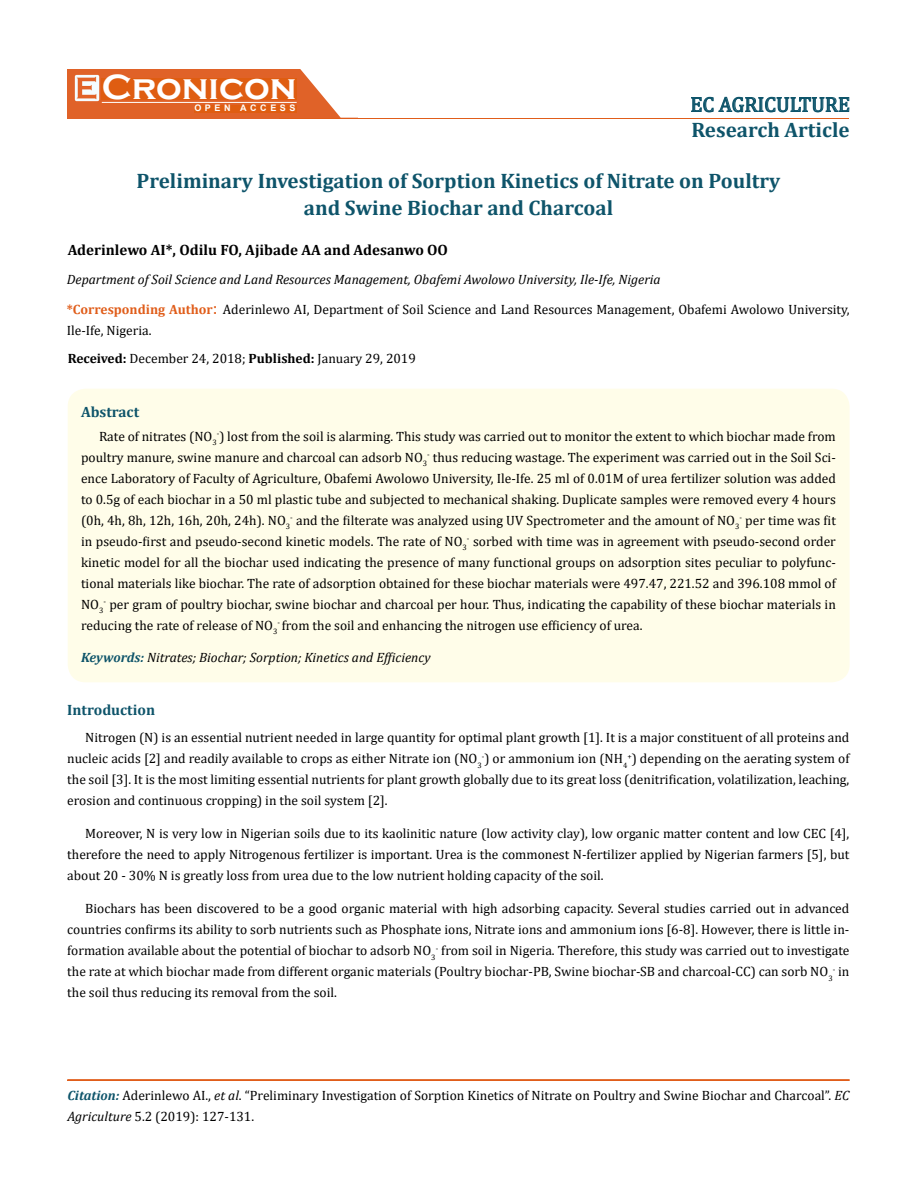
<style>
.page{position:relative;width:917px;height:1190px;background:#fff}
.page>*{position:absolute;margin:0;border:0;box-sizing:border-box;transform-origin:0 0}
.t1{font:700 36px "Copperplate Gothic";color:#fff}
.t2{font:700 21px/27px "Cambria";color:#0e546a;text-align:center}
.t3{font:21px "Cambria";color:#0e546a}
.t4{font:700 15px "Cambria";color:#000}
.t5{font:700 15px "Cambria";color:#0e546a}
.t6{font:13.5px/21px "Cambria";color:#000;text-align:justify}
.t7{font:italic 13.5px "Cambria";color:#000}
.t8{font:700 9px "Arial";letter-spacing:.4em;color:#fff}
.s1{font-weight:700;color:#e05d1a}
.s2{font-size:18px;color:#e05d1a}
.s3{font-weight:700}
.s4{font-weight:700;color:#0e546a}
.s5{font-weight:700;font-style:italic;color:#0e546a}
.s6{font-style:italic}
</style>
<div class="page">
<div style="left:67px;top:70px;width:290px;height:49px;background:#e06228"></div>
<svg style="left:300px;top:69px;width:58px;height:49px"></svg>
<img style="left:75px;top:75px;width:24px;height:26px">
<div style="left:102px;top:79px;width:195px;height:21px;background:#df5d11"></div>
<div style="left:194px;top:105px;width:103px;height:7px;background:#df5d11"></div>
<svg style="left:691px;top:97px;width:158px;height:15px"></svg>
<hr style="left:102px;top:102px;width:194px;height:1px;background:#fff">
<hr style="left:279px;top:118px;width:569px;height:1px;background:#e05d1a">
<hr style="left:67px;top:1080px;width:782px;height:1px;background:#e05d1a">
<div style="left:67px;top:1079px;width:782px;height:1px;border:1px solid #e05d1a"></div>
<div style="left:68px;top:388px;width:781px;height:294px;background:#fffde9;border-radius:18px"></div>
<h1 class="t1" style="left:102px;top:68px;width:196px">Cronicon</h1>
<p class="t8" style="left:194px;top:102px;width:103px">OPEN ACCESS</p>
<h2 class="t3" style="left:690px;top:92px;width:161px">EC AGRICULTURE</h2>
<h2 class="t2" style="left:691px;top:116px;width:160px">Research Article</h2>
<h2 class="t2" style="left:136px;top:166px;width:645px">Preliminary Investigation of Sorption Kinetics of Nitrate on Poultry and Swine Biochar and Charcoal</h2>
<p class="t4" style="left:68px;top:239px;width:382px">Aderinlewo AI*, Odilu FO, Ajibade AA and Adesanwo OO</p>
<p class="t7" style="left:67px;top:269px;width:595px">Department of Soil Science and Land Resources Management, Obafemi Awolowo University, Ile-Ife, Nigeria</p>
<p class="t6" style="left:67px;top:299px;width:784px"><span class="s1">*Corresponding Author</span><span class="s2">:</span> Aderinlewo AI, Department of Soil Science and Land Resources Management, Obafemi Awolowo University,<br>Ile-Ife, Nigeria.</p>
<p class="t6" style="left:68px;top:347px;width:350px"><span class="s3">Received:</span> December 24, 2018; <span class="s3">Published:</span> January 29, 2019</p>
<p class="t5" style="left:81px;top:401px;width:60px">Abstract</p>
<p class="t6" style="left:81px;top:425px;width:756px;text-indent:18px">Rate of nitrates (NO<sub>3</sub><sup>-</sup>) lost from the soil is alarming. This study was carried out to monitor the extent to which biochar made from poultry manure, swine manure and charcoal can adsorb NO<sub>3</sub><sup>-</sup> thus reducing wastage. The experiment was carried out in the Soil Sci&shy;ence Laboratory of Faculty of Agriculture, Obafemi Awolowo University, Ile-Ife. 25 ml of 0.01M of urea fertilizer solution was added to 0.5g of each biochar in a 50 ml plastic tube and subjected to mechanical shaking. Duplicate samples were removed every 4 hours (0h, 4h, 8h, 12h, 16h, 20h, 24h). NO<sub>3</sub><sup>-</sup> and the filterate was analyzed using UV Spectrometer and the amount of NO<sub>3</sub><sup>-</sup> per time was fit in pseudo-first and pseudo-second kinetic models. The rate of NO<sub>3</sub><sup>-</sup> sorbed with time was in agreement with pseudo-second order kinetic model for all the biochar used indicating the presence of many functional groups on adsorption sites peculiar to polyfunc&shy;tional materials like biochar. The rate of adsorption obtained for these biochar materials were 497.47, 221.52 and 396.108 mmol of NO<sub>3</sub><sup>-</sup> per gram of poultry biochar, swine biochar and charcoal per hour. Thus, indicating the capability of these biochar materials in reducing the rate of release of NO<sub>3</sub><sup>-</sup> from the soil and enhancing the nitrogen use efficiency of urea.</p>
<p class="t7" style="left:81px;top:648px;width:351px"><span class="s4">Keywords:</span> Nitrates; Biochar; Sorption; Kinetics and Efficiency</p>
<p class="t5" style="left:67px;top:699px;width:89px">Introduction</p>
<p class="t6" style="left:67px;top:727px;width:783px;text-indent:18px">Nitrogen (N) is an essential nutrient needed in large quantity for optimal plant growth [1]. It is a major constituent of all proteins and nucleic acids [2] and readily available to crops as either Nitrate ion (NO<sub>3</sub><sup>-</sup>) or ammonium ion (NH<sub>4</sub><sup>+</sup>) depending on the aerating system of the soil [3]. It is the most limiting essential nutrients for plant growth globally due to its great loss (denitrification, volatilization, leaching, erosion and continuous cropping) in the soil system [2].</p>
<p class="t6" style="left:67px;top:823px;width:783px;text-indent:18px">Moreover, N is very low in Nigerian soils due to its kaolinitic nature (low activity clay), low organic matter content and low CEC [4], therefore the need to apply Nitrogenous fertilizer is important. Urea is the commonest N-fertilizer applied by Nigerian farmers [5], but about 20 - 30% N is greatly loss from urea due to the low nutrient holding capacity of the soil.</p>
<p class="t6" style="left:67px;top:898px;width:783px;text-indent:18px">Biochars has been discovered to be a good organic material with high adsorbing capacity. Several studies carried out in advanced countries confirms its ability to sorb nutrients such as Phosphate ions, Nitrate ions and ammonium ions [6-8]. However, there is little in&shy;formation available about the potential of biochar to adsorb NO<sub>3</sub><sup>-</sup> from soil in Nigeria. Therefore, this study was carried out to investigate the rate at which biochar made from different organic materials (Poultry biochar-PB, Swine biochar-SB and charcoal-CC) can sorb NO<sub>3</sub><sup>-</sup> in the soil thus reducing its removal from the soil.</p>
<p class="t6" style="left:67px;top:1084px;width:783px"><span class="s5">Citation:</span> Aderinlewo AI., <span class="s6">et al</span>. “Preliminary Investigation of Sorption Kinetics of Nitrate on Poultry and Swine Biochar and Charcoal”. <span class="s6">EC<br>Agriculture</span> 5.2 (2019): 127-131.</p>
</div>
